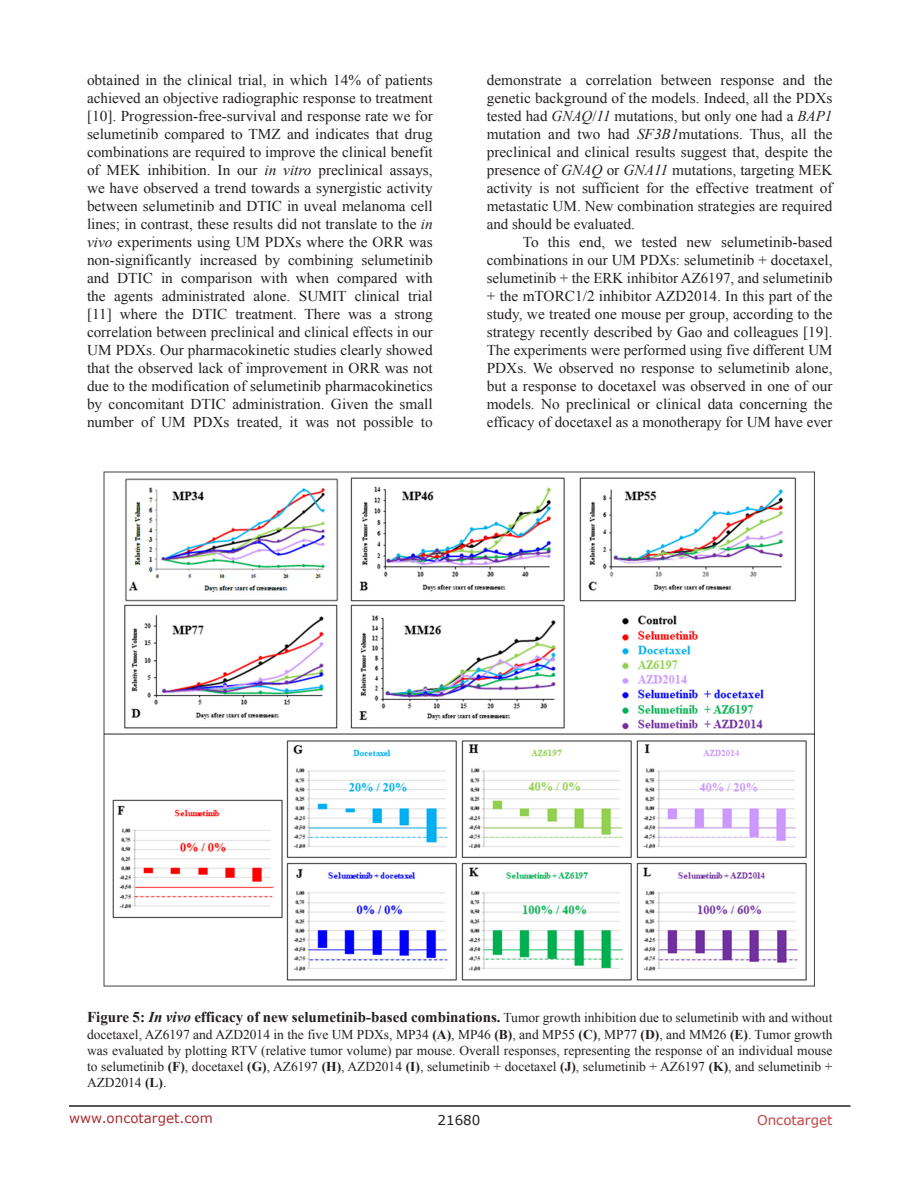
<style>
.page{position:relative;width:918px;height:1188px;background:#fff}
.page>*{position:absolute;margin:0;border:0;box-sizing:border-box;transform-origin:0 0}
.BodyText{font:15px/18px "Times New Roman";color:#231f20;text-align:justify}
.figuretext{font:700 15px "Times New Roman";color:#231f20}
.figuretext-2{font:13.5px/16.2px "Times New Roman";color:#231f20;text-align:justify}
.t1{font:13.5px "Verdana";color:#ac2b31}
.t2{font:13.5px "Verdana";color:#c24141}
.t3{font:13.5px "Verdana";color:#231f20}
.s1{font-style:italic}
.s2{font-weight:400;font-size:13.5px}
.s3{font-weight:700}
</style>
<div class="page">
<hr style="left:69px;top:1105px;width:781px;height:2px;background:#231f20">
<img style="left:103px;top:471px;width:712px;height:516px">
<p class="BodyText" style="left:87px;top:71px;width:347px">obtained in the clinical trial, in which 14% of patients achieved an objective radiographic response to treatment [10]. Progression-free-survival and response rate we for selumetinib compared to TMZ and indicates that drug combinations are required to improve the clinical benefit of MEK inhibition. In our <span class="s1">in vitro</span> preclinical assays, we have observed a trend towards a synergistic activity between selumetinib and DTIC in uveal melanoma cell lines; in contrast, these results did not translate to the <span class="s1">in vivo</span> experiments using UM PDXs where the ORR was non-significantly increased by combining selumetinib and DTIC in comparison with when compared with the agents administrated alone. SUMIT clinical trial [11] where the DTIC treatment. There was a strong correlation between preclinical and clinical effects in our UM PDXs. Our pharmacokinetic studies clearly showed that the observed lack of improvement in ORR was not due to the modification of selumetinib pharmacokinetics by concomitant DTIC administration. Given the small number of UM PDXs treated, it was not possible to</p>
<p class="BodyText" style="left:487px;top:71px;width:347px">demonstrate a correlation between response and the genetic background of the models. Indeed, all the PDXs tested had <span class="s1">GNAQ</span>/<span class="s1">11</span> mutations, but only one had a <span class="s1">BAP1 </span>mutation and two had <span class="s1">SF3B1</span>mutations. Thus, all the preclinical and clinical results suggest that, despite the presence of <span class="s1">GNAQ</span> or <span class="s1">GNA11</span> mutations, targeting MEK activity is not sufficient for the effective treatment of metastatic UM. New combination strategies are required and should be evaluated.</p>
<p class="BodyText" style="left:487px;top:233px;width:347px;text-indent:36px">To this end, we tested new selumetinib-based combinations in our UM PDXs: selumetinib + docetaxel, selumetinib + the ERK inhibitor AZ6197, and selumetinib + the mTORC1/2 inhibitor AZD2014. In this part of the study, we treated one mouse per group, according to the strategy recently described by Gao and colleagues [19].<br>The experiments were performed using five different UM PDXs. We observed no response to selumetinib alone, but a response to docetaxel was observed in one of our models. No preclinical or clinical data concerning the efficacy of docetaxel as a monotherapy for UM have ever</p>
<p class="figuretext" style="left:87px;top:1007px;width:747px">Figure 5: <span class="s1">In vivo</span> efficacy of new selumetinib-based combinations. <span class="s2">Tumor growth inhibition due to selumetinib with and without</span></p>
<p class="figuretext-2" style="left:87px;top:1026px;width:747px">docetaxel, AZ6197 and AZD2014 in the five UM PDXs, MP34 <span class="s3">(A)</span>, MP46 <span class="s3">(B)</span>, and MP55 <span class="s3">(C)</span>, MP77 <span class="s3">(D)</span>, and MM26 <span class="s3">(E)</span>. Tumor growth was evaluated by plotting RTV (relative tumor volume) par mouse. Overall responses, representing the response of an individual mouse to selumetinib <span class="s3">(F)</span>, docetaxel <span class="s3">(G)</span>, AZ6197 <span class="s3">(H)</span>, AZD2014 <span class="s3">(I)</span>, selumetinib + docetaxel <span class="s3">(J)</span>, selumetinib + AZ6197 <span class="s3">(K)</span>, and selumetinib + AZD2014 <span class="s3">(L)</span>.</p>
<p class="t1" style="left:69px;top:1109px;width:145px">www.oncotarget.com</p>
<p class="t3" style="left:438px;top:1111px;width:44px">21680</p>
<p class="t2" style="left:757px;top:1111px;width:77px">Oncotarget</p>
</div>
